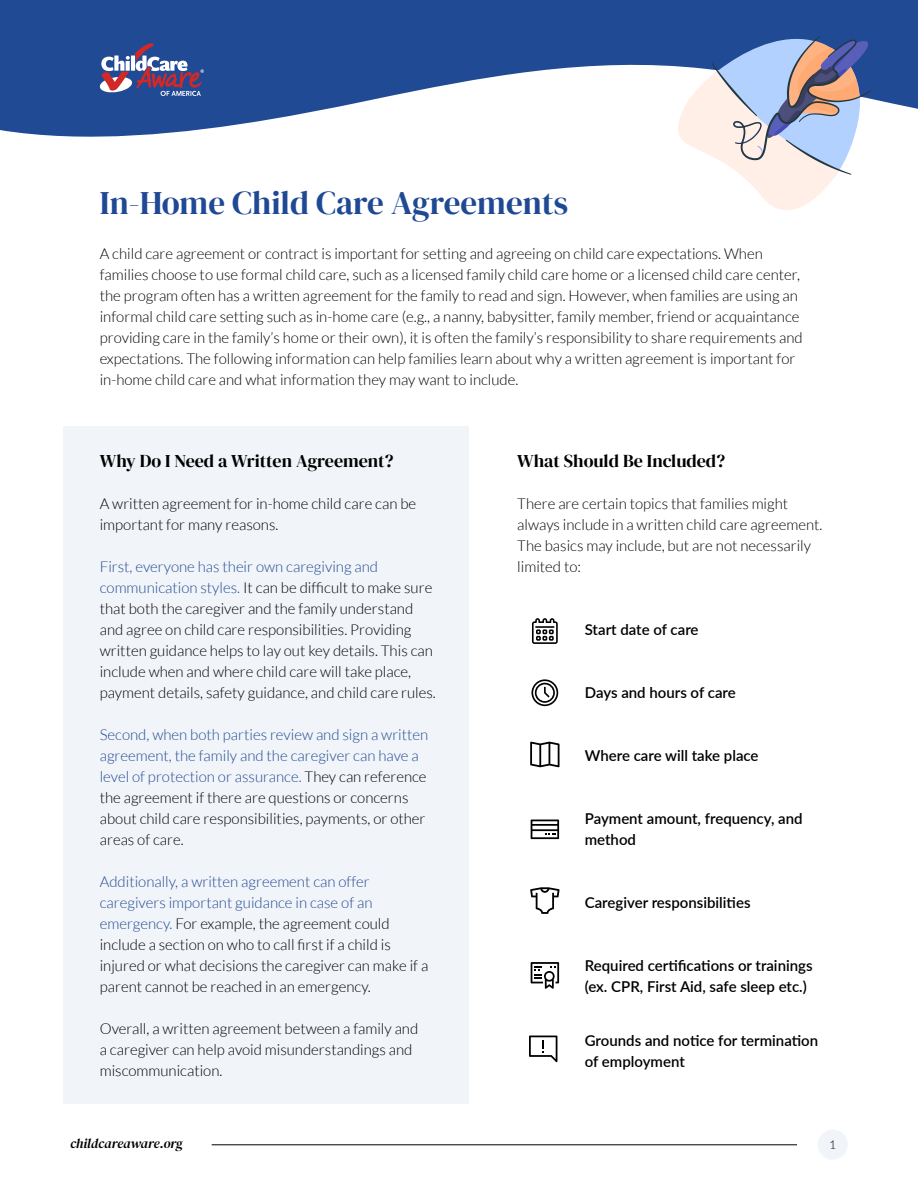
<style>
.page{position:relative;width:918px;height:1188px;background:#fff}
.page>*{position:absolute;margin:0;border:0;box-sizing:border-box;transform-origin:0 0}
.t1{font:33px "DM Serif Display";color:#1f4994}
.t2{font:18px "DM Serif Display";color:#000}
.t3{font:300 15px/21px "Lato";color:#000}
.t4{font:600 15px/21px "Lato";color:#000}
.t5{font:italic 13.5px "DM Serif Display";letter-spacing:-.01em;color:#000}
.t6{font:300 12px "Lato";color:#000}
.s1{color:#214a94}
</style>
<div class="page">
<hr style="left:212px;top:1145px;width:585px;height:1px;background:#000">
<div style="left:818px;top:1130px;width:30px;height:30px;background:#f1f4f8;border-radius:50%"></div>
<div style="left:64px;top:427px;width:405px;height:677px;background:#f1f4f8"></div>
<svg style="left:0;top:0;width:918px;height:137px;fill:#214a94"></svg>
<svg style="left:665px;top:36px;width:209px;height:174px"></svg>
<svg style="left:531px;top:820px;width:28px;height:19px"></svg>
<svg style="left:531px;top:962px;width:28px;height:27px"></svg>
<svg style="left:530px;top:887px;width:30px;height:27px"></svg>
<svg style="left:530px;top:742px;width:30px;height:25px"></svg>
<svg style="left:529px;top:1036px;width:28px;height:26px"></svg>
<svg style="left:532px;top:618px;width:26px;height:26px"></svg>
<svg style="left:531px;top:679px;width:27px;height:27px"></svg>
<svg style="left:100px;top:43px;width:104px;height:53px;background:#666697"></svg>
<h1 class="t1" style="left:100px;top:184px;width:470px">In-Home Child Care Agreements</h1>
<p class="t3" style="left:100px;top:244px;width:704px">A child care agreement or contract is important for setting and agreeing on child care expectations. When families choose to use formal child care, such as a licensed family child care home or a licensed child care center, the program often has a written agreement for the family to read and sign. However, when families are using an informal child care setting such as in-home care (e.g., a nanny, babysitter, family member, friend or acquaintance providing care in the family’s home or their own), it is often the family’s responsibility to share requirements and expectations. The following information can help families learn about why a written agreement is important for in-home child care and what information they may want to include.</p>
<p class="t2" style="left:100px;top:450px;width:295px">Why Do I Need a Written Agreement?</p>
<p class="t3" style="left:100px;top:493px;width:318px">A written agreement for in-home child care can be important for many reasons.</p>
<p class="t3" style="left:100px;top:556px;width:338px"><span class="s1">First, everyone has their own caregiving and communication styles.</span> It can be difficult to make sure that both the caregiver and the family understand and agree on child care responsibilities. Providing written guidance helps to lay out key details. This can include when and where child care will take place, payment details, safety guidance, and child care rules.</p>
<p class="t3" style="left:100px;top:724px;width:330px"><span class="s1">Second, when both parties review and sign a written agreement, the family and the caregiver can have a level of protection or assurance.</span> They can reference the agreement if there are questions or concerns about child care responsibilities, payments, or other areas of care.</p>
<p class="t3" style="left:100px;top:871px;width:330px"><span class="s1">Additionally, a written agreement can offer caregivers important guidance in case of an emergency.</span> For example, the agreement could include a section on who to call first if a child is injured or what decisions the caregiver can make if a parent cannot be reached in an emergency.</p>
<p class="t3" style="left:100px;top:1018px;width:320px">Overall, a written agreement between a family and a caregiver can help avoid misunderstandings and miscommunication.</p>
<p class="t2" style="left:517px;top:450px;width:209px">What Should Be Included?</p>
<p class="t3" style="left:517px;top:493px;width:307px">There are certain topics that families might always include in a written child care agreement.<br>The basics may include, but are not necessarily limited to:</p>
<p class="t4" style="left:585px;top:618px;width:115px">Start date of care</p>
<p class="t4" style="left:585px;top:681px;width:152px">Days and hours of care</p>
<p class="t4" style="left:585px;top:744px;width:175px">Where care will take place</p>
<p class="t4" style="left:585px;top:807px;width:219px">Payment amount, frequency, and method</p>
<p class="t4" style="left:585px;top:891px;width:167px">Caregiver responsibilities</p>
<p class="t4" style="left:585px;top:954px;width:229px">Required certifications or trainings (ex. CPR, First Aid, safe sleep etc.)</p>
<p class="t4" style="left:585px;top:1029px;width:235px">Grounds and notice for termination of employment</p>
<p class="t5" style="left:70px;top:1135px;width:114px">childcareaware.org</p>
<p class="t6" style="left:829px;top:1138px;width:8px">1</p>
</div>
